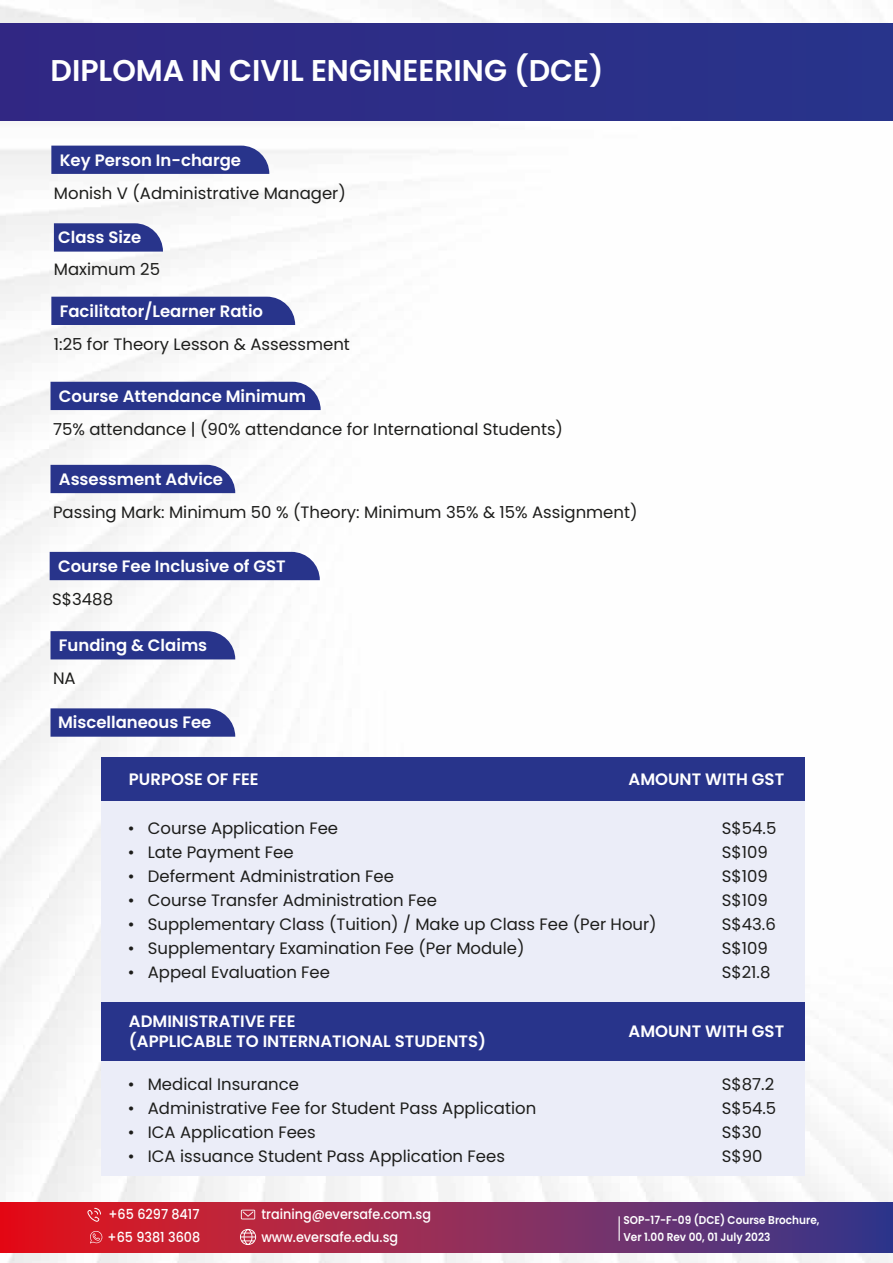
<style>
.page{position:relative;width:893px;height:1263px;background:#fff}
.page>*{position:absolute;margin:0;border:0;box-sizing:border-box;transform-origin:0 0}
.t1{font:600 30px "Poppins";color:#fff}
.t2{font:16.5px "Poppins";color:#1d1d1b}
.t3{font:600 16.5px/19.8px "Poppins";color:#fff}
.t4{font:500 13.8px/23.2px "Poppins";color:#fff;scale:.93 1}
.t5{font:600 11.4px/16.5px "Poppins";color:#fff;scale:.93 1}
</style>
<div class="page">
<img style="left:0;top:0;width:893px;height:1263px">
<div style="left:51px;top:146px;width:218px;height:28px;background:#28348b"></div>
<div style="left:51px;top:297px;width:244px;height:28px;background:#28348b"></div>
<div style="left:51px;top:382px;width:270px;height:28px;background:#28348b"></div>
<div style="left:50px;top:552px;width:270px;height:28px;background:#28348b"></div>
<svg style="left:51px;top:708px;width:184px;height:29px;background:#333e91"></svg>
<div style="left:51px;top:465px;width:184px;height:28px;background:#28348b"></div>
<div style="left:51px;top:631px;width:184px;height:28px;background:#28348b"></div>
<div style="left:0;top:23px;width:893px;height:97px;background:#2d2e87"></div>
<svg style="left:54px;top:223px;width:109px;height:29px;background:#384393"></svg>
<svg style="left:0;top:1203px;width:893px;height:49px;background:#902a56"></svg>
<svg style="left:240px;top:1229px;width:16px;height:16px"></svg>
<svg style="left:241px;top:1210px;width:14px;height:9px"></svg>
<svg style="left:87px;top:1208px;width:14px;height:14px"></svg>
<svg style="left:619px;top:1216px;width:1px;height:25px"></svg>
<svg style="left:90px;top:1230px;width:12px;height:13px"></svg>
<div style="left:102px;top:784px;width:703px;height:392px;background:#ebedf8"></div>
<div style="left:102px;top:757px;width:703px;height:43px;background:#28348b"></div>
<div style="left:102px;top:1002px;width:703px;height:59px;background:#28348b"></div>
<h1 class="t1" style="left:51px;top:53px;width:555px">DIPLOMA IN CIVIL ENGINEERING (DCE)</h1>
<p class="t3" style="left:60px;top:150px;width:183px">Key Person In-charge</p>
<p class="t2" style="left:54px;top:183px;width:293px">Monish V (Administrative Manager)</p>
<p class="t3" style="left:58px;top:228px;width:85px">Class Size</p>
<p class="t2" style="left:54px;top:260px;width:108px">Maximum 25</p>
<p class="t3" style="left:60px;top:301px;width:205px">Facilitator/Learner Ratio</p>
<p class="t2" style="left:54px;top:334px;width:298px">1:25 for Theory Lesson &amp; Assessment</p>
<p class="t3" style="left:59px;top:386px;width:249px">Course Attendance Minimum</p>
<p class="t2" style="left:53px;top:420px;width:512px">75% attendance | (90% attendance for International Students)</p>
<p class="t3" style="left:59px;top:469px;width:166px">Assessment Advice</p>
<p class="t2" style="left:53px;top:503px;width:586px">Passing Mark: Minimum 50 % (Theory: Minimum 35% &amp; 15% Assignment)</p>
<p class="t3" style="left:58px;top:556px;width:229px">Course Fee Inclusive of GST</p>
<p class="t2" style="left:52px;top:590px;width:62px">S$3488</p>
<p class="t3" style="left:59px;top:635px;width:150px">Funding &amp; Claims</p>
<p class="t2" style="left:53px;top:669px;width:24px">NA</p>
<p class="t3" style="left:58px;top:712px;width:155px">Miscellaneous Fee</p>
<p class="t3" style="left:129px;top:769px;width:131px">PURPOSE OF FEE</p>
<p class="t3" style="left:628px;top:769px;width:157px">AMOUNT WITH GST</p>
<p class="t2" style="left:128px;top:819px;width:212px">• Course Application Fee</p>
<p class="t2" style="left:722px;top:819px;width:56px">S$54.5</p>
<p class="t2" style="left:128px;top:843px;width:167px">• Late Payment Fee</p>
<p class="t2" style="left:722px;top:843px;width:47px">S$109</p>
<p class="t2" style="left:128px;top:867px;width:268px">• Deferment Administration Fee</p>
<p class="t2" style="left:722px;top:867px;width:47px">S$109</p>
<p class="t2" style="left:128px;top:891px;width:311px">• Course Transfer Administration Fee</p>
<p class="t2" style="left:722px;top:891px;width:47px">S$109</p>
<p class="t2" style="left:128px;top:915px;width:531px">• Supplementary Class (Tuition) / Make up Class Fee (Per Hour)</p>
<p class="t2" style="left:722px;top:915px;width:55px">S$43.6</p>
<p class="t2" style="left:128px;top:939px;width:398px">• Supplementary Examination Fee (Per Module)</p>
<p class="t2" style="left:722px;top:939px;width:47px">S$109</p>
<p class="t2" style="left:128px;top:963px;width:204px">• Appeal Evaluation Fee</p>
<p class="t2" style="left:722px;top:963px;width:50px">S$21.8</p>
<p class="t3" style="left:129px;top:1011px;width:359px">ADMINISTRATIVE FEE<br>(APPLICABLE TO INTERNATIONAL STUDENTS)</p>
<p class="t3" style="left:628px;top:1021px;width:157px">AMOUNT WITH GST</p>
<p class="t2" style="left:128px;top:1075px;width:173px">• Medical Insurance</p>
<p class="t2" style="left:722px;top:1075px;width:54px">S$87.2</p>
<p class="t2" style="left:128px;top:1099px;width:410px">• Administrative Fee for Student Pass Application</p>
<p class="t2" style="left:722px;top:1099px;width:56px">S$54.5</p>
<p class="t2" style="left:128px;top:1123px;width:190px">• ICA Application Fees</p>
<p class="t2" style="left:722px;top:1123px;width:42px">S$30</p>
<p class="t2" style="left:128px;top:1147px;width:379px">• ICA issuance Student Pass Application Fees</p>
<p class="t2" style="left:722px;top:1147px;width:42px">S$90</p>
<p class="t4" style="left:108px;top:1202px;width:101px">+65 6297 8417 +65 9381 3608</p>
<p class="t4" style="left:261px;top:1202px;width:184px">training@eversafe.com.sg www.eversafe.edu.sg</p>
<p class="t5" style="left:623px;top:1212px;width:212px">SOP-17-F-09 (DCE) Course Brochure,<br>Ver 1.00 Rev 00, 01 July 2023</p>
</div>
